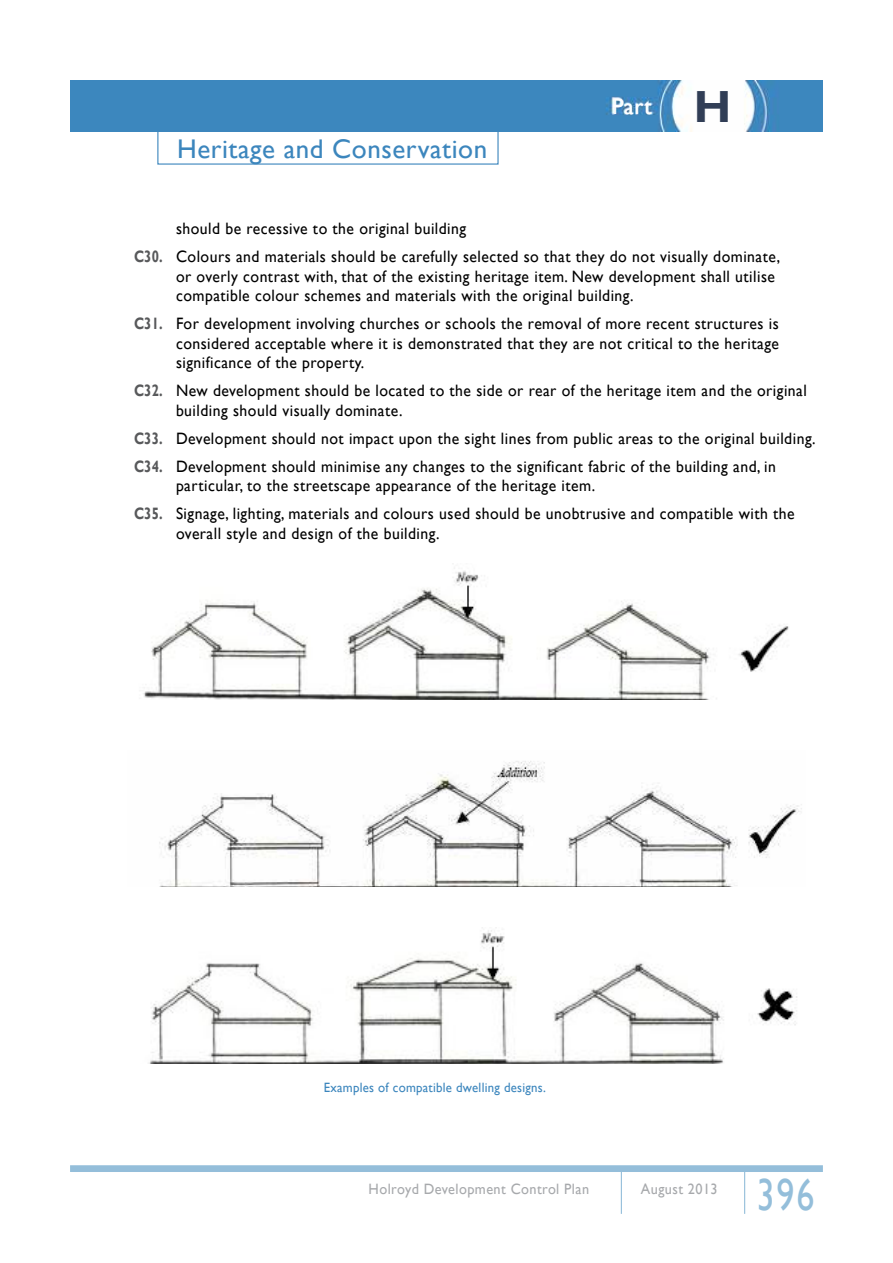
<style>
.page{position:relative;width:893px;height:1263px;background:#fff}
.page>*{position:absolute;margin:0;border:0;box-sizing:border-box;transform-origin:0 0}
.t1{font:45px "Gill Sans";color:#94beda;scale:.8 1}
.t2{font:27px "Gill Sans";letter-spacing:.02em;color:#3c86bd}
.t3{font:22.5px "Gill Sans";color:#fff}
.t4{font:16.5px/19.5px "Gill Sans";letter-spacing:.03em;color:#000;scale:.95 1}
.t5{font:15px "Gill Sans";letter-spacing:.03em;color:#a7a9ac;scale:.95 1}
.t6{font:13.5px "Gill Sans";letter-spacing:.02em;color:#3c86bd;scale:.95 1}
.s1{font-weight:700;font-size:45px;color:#313e56}
.s2{font-weight:700;color:#58595b}
</style>
<div class="page">
<img style="left:70px;top:81px;width:753px;height:51px">
<img style="left:143px;top:568px;width:646px;height:131px">
<img style="left:159px;top:761px;width:643px;height:125px">
<img style="left:149px;top:927px;width:648px;height:136px">
<div style="left:157px;top:131px;width:342px;height:34px;border:1px solid #3c86bd"></div>
<div style="left:70px;top:1165px;width:753px;height:7px;background:#94beda"></div>
<hr style="left:621px;top:1167px;width:1px;height:47px;background:#94beda">
<hr style="left:744px;top:1167px;width:1px;height:47px;background:#94beda">
<h2 class="t2" style="left:177px;top:133px;width:311px">Heritage and Conservation</h2>
<h3 class="t3" style="left:612px;top:93px;width:121px">Part <span class="s1">H</span></h3>
<p class="t4" style="left:134px;top:215px;width:682px;line-height:28px;text-indent:42px">should be recessive to the original building<br><span class="s2">C30.</span> Colours and materials should be carefully selected so that they do not visually dominate,</p>
<p class="t4" style="left:176px;top:267px;width:632px">or overly contrast with, that of the existing heritage item. New development shall utilise compatible colour schemes and materials with the original building.</p>
<p class="t4" style="left:176px;top:314px;width:636px;text-align:justify;text-indent:-42px"><span class="s2">C31.</span> For development involving churches or schools the removal of more recent structures is considered acceptable where it is demonstrated that they are not critical to the heritage significance of the property.</p>
<p class="t4" style="left:176px;top:381px;width:665px;text-indent:-42px"><span class="s2">C32.</span> New development should be located to the side or rear of the heritage item and the original building should visually dominate.</p>
<p class="t4" style="left:134px;top:424px;width:719px;line-height:28px"><span class="s2">C33.</span> Development should not impact upon the sight lines from public areas to the original building.<br><span class="s2">C34.</span> Development should minimise any changes to the significant fabric of the building and, in</p>
<p class="t4" style="left:134px;top:472px;width:697px;line-height:28px;text-indent:42px">particular, to the streetscape appearance of the heritage item.<br><span class="s2">C35.</span> Signage, lighting, materials and colours used should be unobtrusive and compatible with the</p>
<p class="t4" style="left:176px;top:524px;width:279px">overall style and design of the building.</p>
<p class="t6" style="left:324px;top:1080px;width:235px">Examples of compatible dwelling designs.</p>
<p class="t5" style="left:369px;top:1180px;width:234px">Holroyd Development Control Plan</p>
<p class="t5" style="left:641px;top:1180px;width:82px">August 2013</p>
<h1 class="t1" style="left:757px;top:1169px;width:74px">396</h1>
</div>
